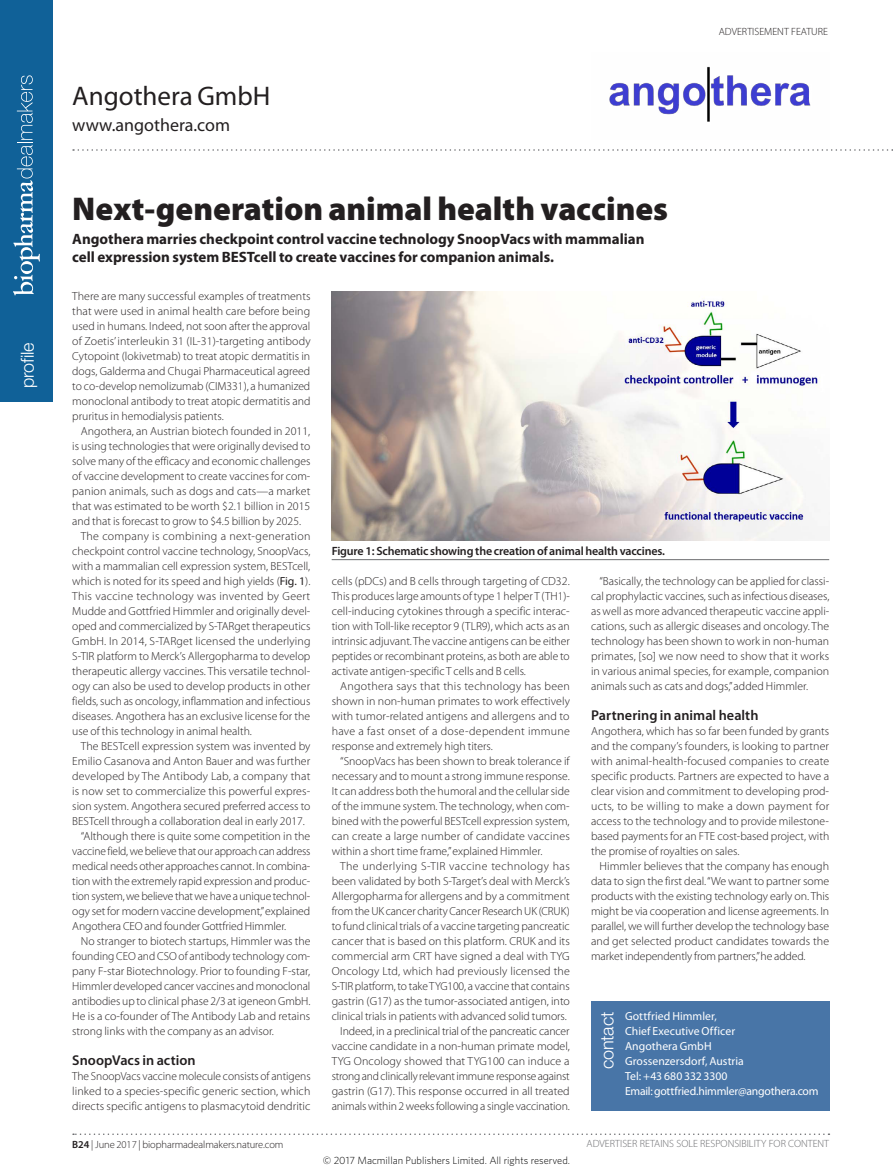
<style>
.page{position:relative;width:893px;height:1174px;background:#fff}
.page>*{position:absolute;margin:0;border:0;box-sizing:border-box;transform-origin:0 0}
.t1{font:900 33px "Myriad Pro";color:#231f20}
.Company_name{font:27px "Myriad Pro";color:#231f20}
.Company_website{font:18px "Myriad Pro";color:#231f20}
.Contact_tab{font:300 18px "Helvetica Neue LT Std";letter-spacing:-.01em;color:#fff}
.Standfirst{font:700 15px/18px "Myriad Pro";color:#231f20}
.Crosshead{font:600 14.25px "Myriad Pro";letter-spacing:.005em;color:#231f20}
.Figure_caption_line{font:600 12px "Myriad Pro";letter-spacing:-.015em;color:#231f20}
.Body_text{font:300 11.7px/15px "Myriad Pro";color:#231f20;text-align:justify}
.Body_first{font:300 11.7px/15px "Myriad Pro";color:#231f20;text-align:justify}
.Contact{font:11.7px/15px "Myriad Pro";letter-spacing:.005em;color:#fff}
.Contact-2{font:11.7px "Myriad Pro";letter-spacing:-.015em;color:#fff}
.Page_footer_left{font:300 10.5px "Myriad Pro";letter-spacing:-.01em;color:#231f20}
.t2{font:300 10.5px "Whitney";color:#000}
.t3{font:300 10.5px "Myriad Pro";color:#6c6d70}
.s1{font-weight:400}
.s2{font-weight:600}
</style>
<div class="page">
<div style="left:0;top:0;width:53px;height:401px;background:#106198"></div>
<svg style="left:73px;top:1133px;width:756px;height:2px"></svg>
<svg style="left:73px;top:149px;width:820px;height:2px"></svg>
<svg style="left:13px;top:75px;width:27px;height:220px"></svg>
<img style="left:609px;top:66px;width:202px;height:56px">
<hr style="left:332px;top:559px;width:497px;height:1px;background:#6c6d70">
<div style="left:591px;top:1000px;width:238px;height:110px;background:#4875a7"></div>
<img style="left:332px;top:292px;width:488px;height:248px">
<h3 class="Contact_tab" style="left:17px;top:388px;width:47px;rotate:-90deg">profile</h3>
<p class="Company_name" style="left:72px;top:81px;width:200px">Angothera GmbH</p>
<p class="Company_website" style="left:72px;top:115px;width:159px">www.angothera.com</p>
<p class="Page_footer_left" style="left:719px;top:25px;width:111px">ADVERTISEMENT FEATURE</p>
<p class="t1" style="left:72px;top:190px;width:597px">Next-generation animal health vaccines</p>
<p class="Standfirst" style="left:72px;top:230px;width:574px">Angothera marries checkpoint control vaccine technology SnoopVacs with mammalian cell expression system BESTcell to create vaccines for companion animals.</p>
<p class="Body_first" style="left:72px;top:289px;width:240px">There are many successful examples of treatments that were used in animal health care before being used in humans. Indeed, not soon after the approval of Zoetis’ interleukin 31 (IL-31)-targeting antibody Cytopoint (lokivetmab) to treat atopic dermatitis in dogs, Galderma and Chugai Pharmaceutical agreed to co-develop nemolizumab (CIM331), a humanized monoclonal antibody to treat atopic dermatitis and pruritus in hemodialysis patients.</p>
<p class="Body_text" style="left:72px;top:424px;width:240px;text-indent:9px">Angothera, an Austrian biotech founded in 2011, is using technologies that were originally devised to solve many of the efficacy and economic challenges of vaccine development to create vaccines for com&shy;panion animals, such as dogs and cats—a market that was estimated to be worth $2.1 billion in 2015 and that is forecast to grow to $4.5 billion by 2025.</p>
<p class="Body_text" style="left:72px;top:529px;width:240px;text-indent:9px">The company is combining a next-generation checkpoint control vaccine technology, SnoopVacs, with a mammalian cell expression system, BESTcell, which is noted for its speed and high yields (<span class="s1">Fig. 1</span>).<br>This vaccine technology was invented by Geert Mudde and Gottfried Himmler and originally devel&shy;oped and commercialized by S-TARget therapeutics GmbH. In 2014, S-TARget licensed the underlying S-TIR platform to Merck’s Allergopharma to develop therapeutic allergy vaccines. This versatile technol&shy;ogy can also be used to develop products in other fields, such as oncology, inflammation and infectious diseases. Angothera has an exclusive license for the use of this technology in animal health.</p>
<p class="Body_text" style="left:72px;top:739px;width:240px;text-indent:9px">The BESTcell expression system was invented by Emilio Casanova and Anton Bauer and was further developed by The Antibody Lab, a company that is now set to commercialize this powerful expres&shy;sion system. Angothera secured preferred access to BESTcell through a collaboration deal in early 2017.</p>
<p class="Body_text" style="left:72px;top:829px;width:240px;text-indent:9px">“Although there is quite some competition in the vaccine field, we believe that our approach can address medical needs other approaches cannot. In combina&shy;tion with the extremely rapid expression and produc&shy;tion system, we believe that we have a unique technol&shy;ogy set for modern vaccine development,” explained Angothera CEO and founder Gottfried Himmler.</p>
<p class="Body_text" style="left:72px;top:934px;width:240px;text-indent:9px">No stranger to biotech startups, Himmler was the founding CEO and CSO of antibody technology com&shy;pany F-star Biotechnology. Prior to founding F-star, Himmler developed cancer vaccines and monoclonal antibodies up to clinical phase 2/3 at igeneon GmbH.<br>He is a co-founder of The Antibody Lab and retains strong links with the company as an advisor.</p>
<p class="Crosshead" style="left:72px;top:1052px;width:125px">SnoopVacs in action</p>
<p class="Body_first" style="left:72px;top:1069px;width:240px">The SnoopVacs vaccine molecule consists of antigens linked to a species-specific generic section, which directs specific antigens to plasmacytoid dendritic</p>
<p class="Figure_caption_line" style="left:332px;top:544px;width:335px">Figure 1: Schematic showing the creation of animal health vaccines.</p>
<p class="Body_first" style="left:332px;top:574px;width:240px">cells (pDCs) and B cells through targeting of CD32.<br>This produces large amounts of type 1 helper T (TH1)- cell-inducing cytokines through a specific interac&shy;tion with Toll-like receptor 9 (TLR9), which acts as an intrinsic adjuvant. The vaccine antigens can be either peptides or recombinant proteins, as both are able to activate antigen-specific T cells and B cells.</p>
<p class="Body_text" style="left:332px;top:679px;width:240px;text-indent:9px">Angothera says that this technology has been shown in non-human primates to work effectively with tumor-related antigens and allergens and to have a fast onset of a dose-dependent immune response and extremely high titers.</p>
<p class="Body_text" style="left:332px;top:754px;width:240px;text-indent:9px">“SnoopVacs has been shown to break tolerance if necessary and to mount a strong immune response.<br>It can address both the humoral and the cellular side of the immune system. The technology, when com&shy;bined with the powerful BESTcell expression system, can create a large number of candidate vaccines within a short time frame,” explained Himmler.</p>
<p class="Body_text" style="left:332px;top:859px;width:240px;text-indent:9px">The underlying S-TIR vaccine technology has been validated by both S-Target’s deal with Merck’s Allergopharma for allergens and by a commitment from the UK cancer charity Cancer Research UK (CRUK) to fund clinical trials of a vaccine targeting pancreatic cancer that is based on this platform. CRUK and its commercial arm CRT have signed a deal with TYG Oncology Ltd, which had previously licensed the S-TIR platform, to take TYG100, a vaccine that contains gastrin (G17) as the tumor-associated antigen, into clinical trials in patients with advanced solid tumors.</p>
<p class="Body_text" style="left:332px;top:1024px;width:240px;text-indent:9px">Indeed, in a preclinical trial of the pancreatic cancer vaccine candidate in a non-human primate model, TYG Oncology showed that TYG100 can induce a strong and clinically relevant immune response against gastrin (G17). This response occurred in all treated animals within 2weeks following a single vaccination.</p>
<p class="Body_text" style="left:591px;top:574px;width:240px;text-indent:9px">“Basically, the technology can be applied for classi&shy;cal prophylactic vaccines, such as infectious diseases, as well as more advanced therapeutic vaccine appli&shy;cations, such as allergic diseases and oncology. The technology has been shown to work in non-human primates, [so] we now need to show that it works in various animal species, for example, companion animals such as cats and dogs,” added Himmler.</p>
<p class="Crosshead" style="left:591px;top:707px;width:169px">Partnering in animal health</p>
<p class="Body_first" style="left:591px;top:724px;width:240px">Angothera, which has so far been funded by grants and the company’s founders, is looking to partner with animal-health-focused companies to create specific products. Partners are expected to have a clear vision and commitment to developing prod&shy;ucts, to be willing to make a down payment for access to the technology and to provide milestone&shy;based payments for an FTE cost-based project, with the promise of royalties on sales.</p>
<p class="Body_text" style="left:591px;top:859px;width:240px;text-indent:9px">Himmler believes that the company has enough data to sign the first deal. “We want to partner some products with the existing technology early on. This might be via cooperation and license agreements. In parallel, we will further develop the technology base and get selected product candidates towards the market independently from partners,”he added.</p>
<p class="Contact" style="left:625px;top:1009px;width:112px">Gottfried Himmler,<br>Chief Executive Officer</p>
<p class="Contact" style="left:625px;top:1039px;width:88px">Angothera GmbH</p>
<p class="Contact" style="left:625px;top:1054px;width:120px">Grossenzersdorf, Austria</p>
<p class="Contact" style="left:625px;top:1069px;width:104px">Tel: +43 680 332 3300</p>
<p class="Contact-2" style="left:625px;top:1085px;width:195px">Email: gottfried.himmler@angothera.com</p>
<p class="Contact_tab" style="left:596px;top:1069px;width:59px;rotate:-90deg">contact</p>
<p class="Page_footer_left" style="left:72px;top:1138px;width:213px"><span class="s2">B24</span> | June 2017 | biopharmadealmakers.nature.com</p>
<p class="t2" style="left:323px;top:1153px;width:249px">© 2017 Macmillan Publishers Limited. All rights reserved.</p>
<p class="t3" style="left:586px;top:1137px;width:244px">ADVERTISER RETAINS SOLE RESPONSIBILITY FOR CONTENT</p>
</div>
